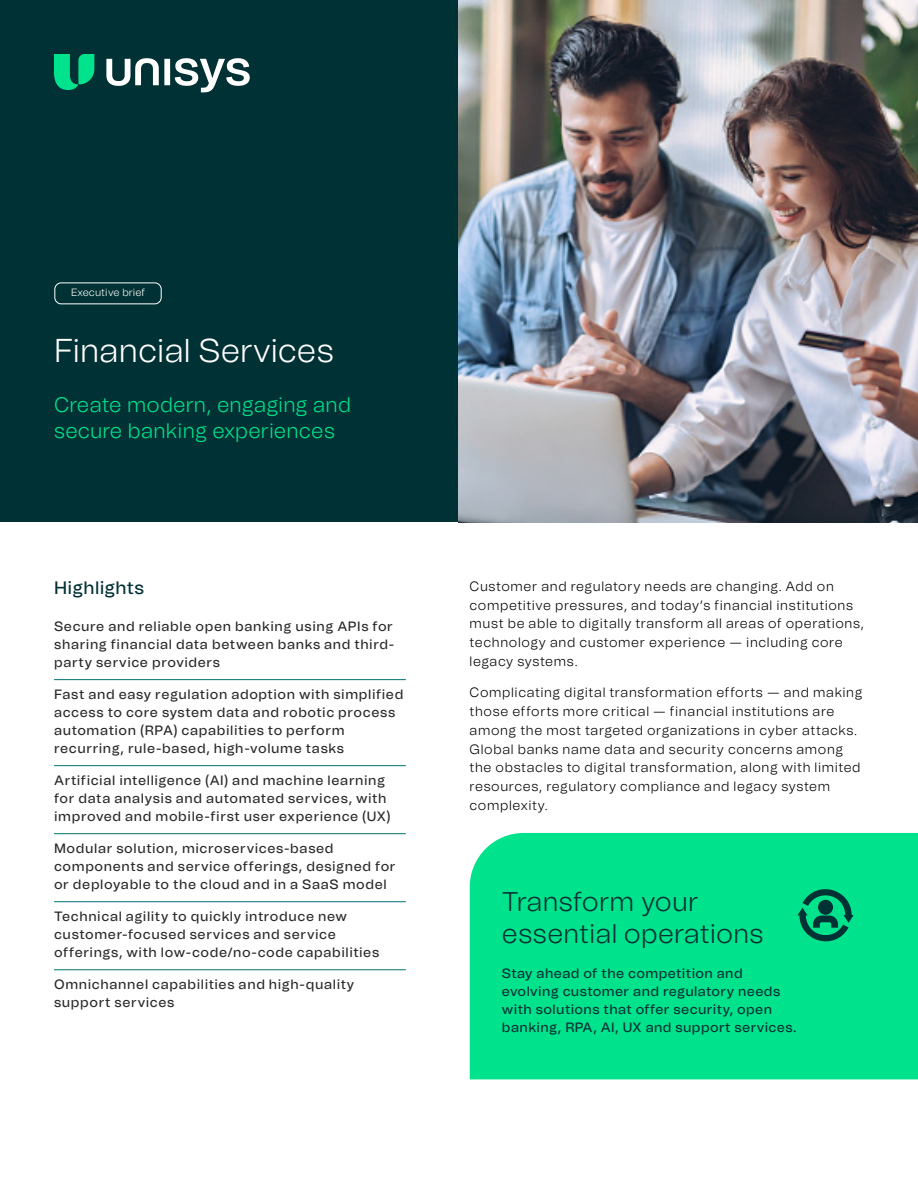
<style>
.page{position:relative;width:918px;height:1188px;background:#fff}
.page>*{position:absolute;margin:0;border:0;box-sizing:border-box;transform-origin:0 0}
.t1{font:300 33px "Unisys";color:#fff}
.t2{font:300 27px/32.4px "Unisys";letter-spacing:.01em;color:#003134}
.t3{font:300 21px/25.2px "Unisys";letter-spacing:.01em;color:#00e28b}
.t4{font:500 18px "Unisys";letter-spacing:.015em;color:#003134}
.t5{font:500 13.5px/18px "Unisys";letter-spacing:.045em;color:#2a2a2a}
.t6{font:300 13.5px/18.8px "Unisys";letter-spacing:.045em;color:#000}
.t7{font:500 13.5px/18px "Unisys";letter-spacing:.03em;color:#003134}
.t8{font:300 10.5px "Unisys";letter-spacing:.01em;color:#fff}
</style>
<div class="page">
<img style="left:458px;top:0;width:460px;height:522px">
<div style="left:0;top:0;width:458px;height:522px;background:#003134"></div>
<svg style="left:54px;top:54px;width:40px;height:36px"></svg>
<svg style="left:106px;top:58px;width:144px;height:34px"></svg>
<hr style="left:54px;top:679px;width:352px;height:1px;background:#007173">
<hr style="left:54px;top:765px;width:352px;height:1px;background:#007173">
<hr style="left:54px;top:833px;width:352px;height:1px;background:#007173">
<hr style="left:54px;top:901px;width:352px;height:1px;background:#007173">
<hr style="left:54px;top:970px;width:352px;height:1px;background:#007173">
<div style="left:470px;top:833px;width:448px;height:246px;background:#00e28b"></div>
<div style="left:54px;top:283px;width:108px;height:21px;border:1px solid #fff;border-radius:6px"></div>
<svg style="left:797px;top:879px;width:57px;height:73px;background:#00ad71"></svg>
<p class="t8" style="left:71px;top:286px;width:75px">Executive brief</p>
<h1 class="t1" style="left:54px;top:328px;width:281px">Financial Services</h1>
<h3 class="t3" style="left:54px;top:392px;width:298px">Create modern, engaging and secure banking experiences</h3>
<h3 class="t4" style="left:54px;top:575px;width:91px">Highlights</h3>
<p class="t5" style="left:54px;top:617px;width:342px;text-align:justify">Secure and reliable open banking using APIs for sharing financial data between banks and third&shy;party service providers</p>
<p class="t5" style="left:54px;top:685px;width:351px">Fast and easy regulation adoption with simplified access to core system data and robotic process automation (RPA) capabilities to perform recurring, rule-based, high-volume tasks</p>
<p class="t5" style="left:54px;top:771px;width:338px">Artificial intelligence (AI) and machine learning for data analysis and automated services, with improved and mobile-first user experience (UX)</p>
<p class="t5" style="left:54px;top:839px;width:343px">Modular solution, microservices-based components and service offerings, designed for or deployable to the cloud and in a SaaS model</p>
<p class="t5" style="left:54px;top:907px;width:327px">Technical agility to quickly introduce new customer-focused services and service offerings, with low-code/no-code capabilities</p>
<p class="t5" style="left:54px;top:975px;width:302px">Omnichannel capabilities and high-quality support services</p>
<p class="t6" style="left:470px;top:576px;width:396px">Customer and regulatory needs are changing. Add on competitive pressures, and today’s financial institutions must be able to digitally transform all areas of operations, technology and customer experience — including core legacy systems.</p>
<p class="t6" style="left:470px;top:683px;width:394px">Complicating digital transformation efforts — and making those efforts more critical — financial institutions are among the most targeted organizations in cyber attacks.<br>Global banks name data and security concerns among the obstacles to digital transformation, along with limited resources, regulatory compliance and legacy system complexity.</p>
<h2 class="t2" style="left:502px;top:885px;width:263px">Transform your essential operations</h2>
<p class="t7" style="left:502px;top:964px;width:296px">Stay ahead of the competition and evolving customer and regulatory needs with solutions that offer security, open banking, RPA, AI, UX and support services.</p>
</div>
